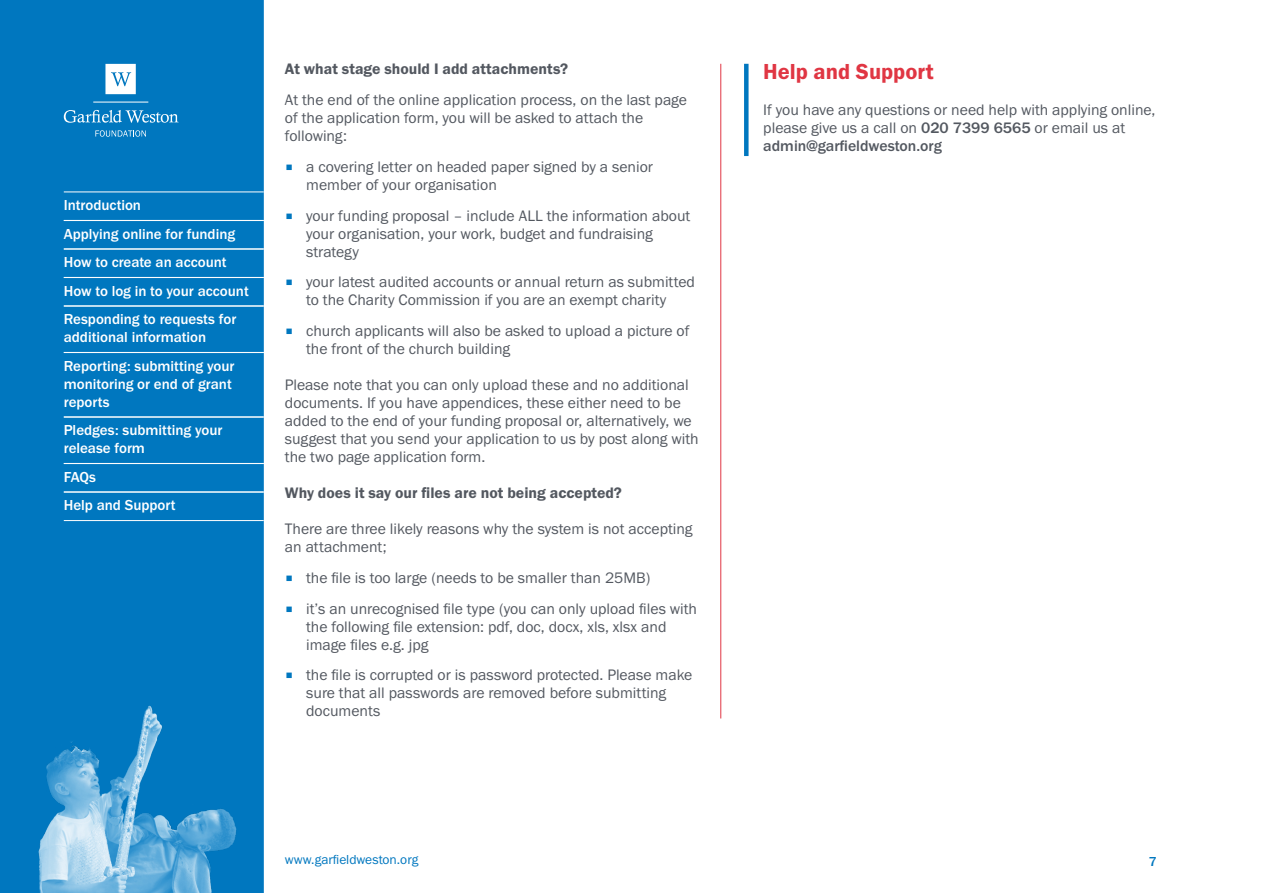
<style>
.page{position:relative;width:1263px;height:893px;background:#fff}
.page>*{position:absolute;margin:0;border:0;box-sizing:border-box;transform-origin:0 0}
.t1{font:22.5px "Franklin Gothic URW Dem";color:#e03643}
.t2{font:15.75px/18px "Franklin Gothic URW Boo";color:#535860}
.t3{font:15.75px "Franklin Gothic URW Dem";color:#535860}
.t4{font:500 15.75px "Franklin Gothic URW";color:#535860}
.t5{font:500 15px/28.5px "Franklin Gothic URW";color:#fff}
.t6{font:13.5px "Franklin Gothic URW Boo";color:#0077bf}
.t7{font:500 13.5px "Franklin Gothic URW";color:#0077bf}
.s1{font-family:"Lucida Grande";color:#0077bf}
.s2{font-family:"Franklin Gothic URW";font-weight:500}
</style>
<div class="page">
<hr style="left:720px;top:64px;width:1px;height:654px;background:#e03643">
<svg style="left:744px;top:64px;width:4px;height:92px"></svg>
<div style="left:0;top:0;width:264px;height:893px;background:#0077bf"></div>
<hr style="left:93px;top:102px;width:55px;height:1px;background:#fff">
<svg style="left:105px;top:64px;width:31px;height:30px"></svg>
<svg style="left:64px;top:110px;width:114px;height:13px"></svg>
<svg style="left:95px;top:130px;width:51px;height:7px"></svg>
<img style="left:39px;top:705px;width:197px;height:188px">
<hr style="left:64px;top:192px;width:200px;height:1px;background:#fff">
<hr style="left:64px;top:220px;width:200px;height:1px;background:#fff">
<hr style="left:64px;top:249px;width:200px;height:1px;background:#fff">
<hr style="left:64px;top:277px;width:200px;height:1px;background:#fff">
<hr style="left:64px;top:306px;width:200px;height:1px;background:#fff">
<hr style="left:64px;top:352px;width:200px;height:1px;background:#fff">
<hr style="left:64px;top:417px;width:200px;height:1px;background:#fff">
<hr style="left:64px;top:463px;width:200px;height:1px;background:#fff">
<hr style="left:64px;top:492px;width:200px;height:1px;background:#fff">
<hr style="left:64px;top:520px;width:200px;height:1px;background:#fff">
<p class="t5" style="left:64px;top:194px;width:187px">Introduction<br>Applying online for funding<br>How to create an account<br>How to log in to your account<br>Responding to requests for</p>
<p class="t5" style="left:64px;top:326px;width:172px">additional information<br>Reporting: submitting your</p>
<p class="t5" style="left:64px;top:377px;width:170px;line-height:18px">monitoring or end of grant reports</p>
<p class="t5" style="left:64px;top:424px;width:160px;line-height:18px">Pledges: submitting your release form</p>
<p class="t5" style="left:64px;top:465px;width:113px">FAQs<br>Help and Support</p>
<p class="t3" style="left:285px;top:64px;width:285px">At what stage should I add attachments?</p>
<p class="t2" style="left:285px;top:93px;width:403px">At the end of the online application process, on the last page of the application form, you will be asked to attach the following:</p>
<p class="t2" style="left:306px;top:160px;width:348px;text-indent:-21px"><span class="s1">■</span> a covering letter on headed paper signed by a senior member of your organisation</p>
<p class="t2" style="left:306px;top:209px;width:386px;text-indent:-21px"><span class="s1">■</span> your funding proposal – include ALL the information about your organisation, your work, budget and fundraising strategy</p>
<p class="t2" style="left:285px;top:276px;width:412px;text-align:center"><span class="s1">■</span> your latest audited accounts or annual return as submitted to the Charity Commission if you are an exempt charity</p>
<p class="t2" style="left:306px;top:324px;width:385px;text-indent:-21px"><span class="s1">■</span> church applicants will also be asked to upload a picture of the front of the church building</p>
<p class="t2" style="left:285px;top:378px;width:415px">Please note that you can only upload these and no additional documents. If you have appendices, these either need to be added to the end of your funding proposal or, alternatively, we suggest that you send your application to us by post along with the two page application form.</p>
<p class="t3" style="left:285px;top:488px;width:339px">Why does it say our files are not being accepted?</p>
<p class="t2" style="left:285px;top:522px;width:409px">There are three likely reasons why the system is not accepting an attachment;</p>
<p class="t2" style="left:285px;top:571px;width:367px"><span class="s1">■</span> the file is too large (needs to be smaller than 25MB)</p>
<p class="t2" style="left:306px;top:602px;width:392px;text-indent:-21px"><span class="s1">■</span> it’s an unrecognised file type (you can only upload files with the following file extension: pdf, doc, docx, xls, xlsx and image files e.g. jpg</p>
<p class="t2" style="left:306px;top:669px;width:388px;text-indent:-21px"><span class="s1">■</span> the file is corrupted or is password protected. Please make sure that all passwords are removed before submitting documents</p>
<h1 class="t1" style="left:763px;top:64px;width:172px">Help and Support</h1>
<p class="t2" style="left:763px;top:103px;width:394px">If you have any questions or need help with applying online, please give us a call on <span class="s2">020 7399 6565</span> or email us at</p>
<p class="t4" style="left:763px;top:140px;width:180px">admin@garfieldweston.org</p>
<p class="t6" style="left:285px;top:855px;width:135px">www.garfieldweston.org</p>
<p class="t7" style="left:1149px;top:857px;width:9px">7</p>
</div>
